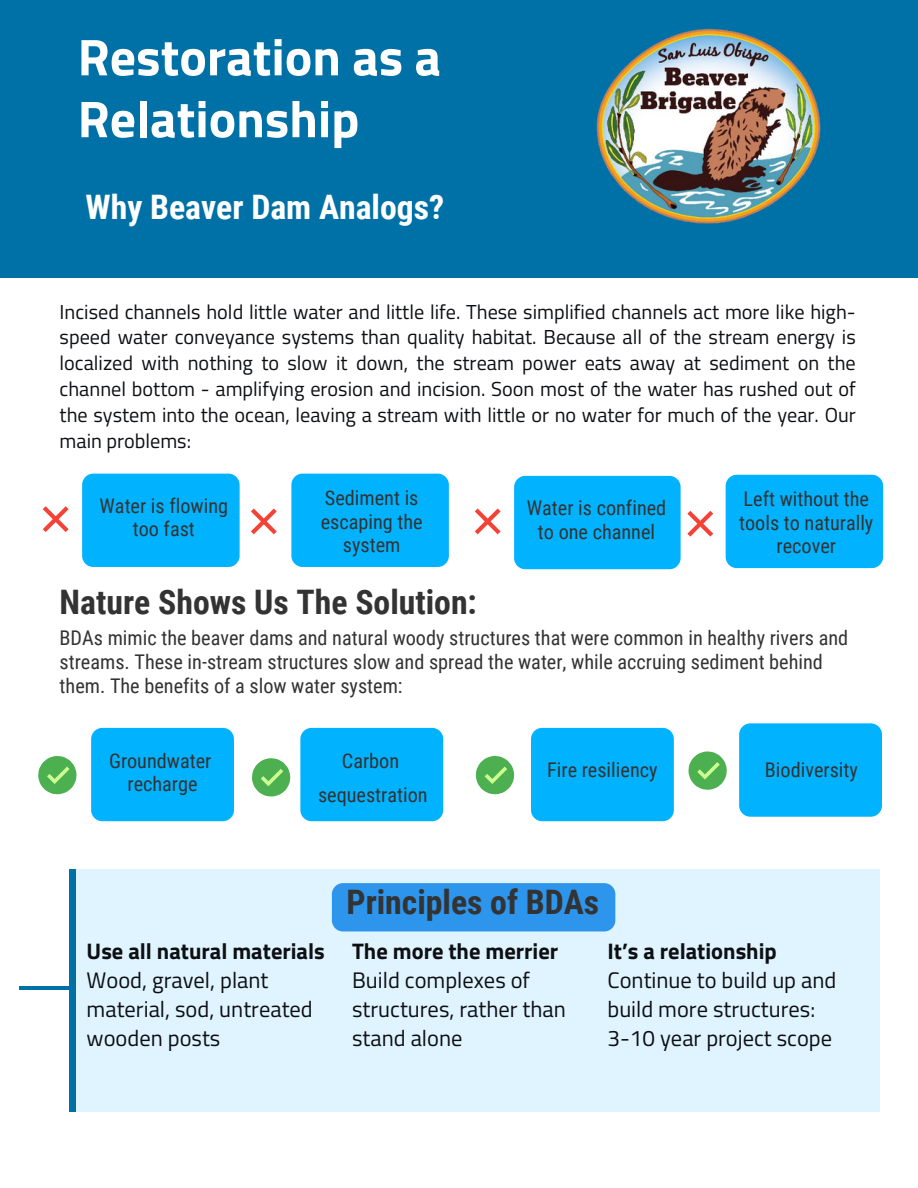
<style>
.page{position:relative;width:918px;height:1188px;background:#fff}
.page>*{position:absolute;margin:0;border:0;box-sizing:border-box;transform-origin:0 0}
.t1{font:700 51.75px/61.8px "Titillium Web";color:#fff}
.t2{font:700 33.75px "Roboto Condensed";color:#333}
.t3{font:700 33.75px "Roboto Condensed";color:#fff}
.t4{font:22.5px/29.2px "Titillium Web";color:#0d0f12}
.t5{font:20.25px/25.8px "Titillium Web";color:#0d0f12;text-align:justify}
.t6{font:20.25px/23.7px "Roboto Condensed";color:#333;text-align:center}
.s1{font-weight:700}
</style>
<div class="page">
<div style="left:91px;top:728px;width:143px;height:93px;background:#01b3ff"></div>
<svg style="left:38px;top:756px;width:38px;height:38px"></svg>
<div style="left:291px;top:474px;width:158px;height:93px;background:#01b3ff"></div>
<div style="left:82px;top:474px;width:158px;height:93px;background:#01b3ff"></div>
<svg style="left:43px;top:506px;width:26px;height:26px"></svg>
<svg style="left:251px;top:508px;width:26px;height:26px"></svg>
<div style="left:300px;top:728px;width:143px;height:93px;background:#01b3ff"></div>
<svg style="left:252px;top:758px;width:38px;height:38px"></svg>
<svg style="left:476px;top:756px;width:38px;height:38px"></svg>
<div style="left:0;top:0;width:918px;height:278px;background:#0071a6"></div>
<hr style="left:19px;top:987px;width:56px;height:3px;background:#0071a6">
<div style="left:74px;top:870px;width:806px;height:241px;background:#dff4ff"></div>
<div style="left:70px;top:870px;width:5px;height:241px;background:#0071a6"></div>
<div style="left:332px;top:883px;width:283px;height:48px;background:#2d95ec"></div>
<div style="left:514px;top:476px;width:167px;height:93px;background:#01b3ff"></div>
<svg style="left:475px;top:508px;width:26px;height:26px"></svg>
<div style="left:726px;top:475px;width:157px;height:93px;background:#01b3ff"></div>
<svg style="left:687px;top:511px;width:26px;height:26px"></svg>
<div style="left:739px;top:723px;width:143px;height:94px;background:#01b3ff"></div>
<div style="left:531px;top:728px;width:143px;height:93px;background:#01b3ff"></div>
<svg style="left:688px;top:751px;width:39px;height:39px"></svg>
<img style="left:596px;top:28px;width:225px;height:196px">
<p class="t1" style="left:78px;top:25px;width:365px">Restoration as a<br>Relationship</p>
<p class="t3" style="left:86px;top:188px;width:360px">Why Beaver Dam Analogs?</p>
<h2 class="t5" style="left:60px;top:298px;width:798px">Incised channels hold little water and little life. These simplified channels act more like high&shy;speed water conveyance systems than quality habitat. Because all of the stream energy is localized with nothing to slow it down, the stream power eats away at sediment on the channel bottom - amplifying erosion and incision. Soon most of the water has rushed out of the system into the ocean, leaving a stream with little or no water for much of the year. Our main problems:</h2>
<p class="t6" style="left:100px;top:494px;width:130px">Water is flowing too fast</p>
<p class="t6" style="left:321px;top:486px;width:103px">Sediment is escaping the system</p>
<p class="t6" style="left:527px;top:496px;width:141px">Water is confined to one channel</p>
<h3 class="t6" style="left:739px;top:487px;width:136px">Left without the tools to naturally recover</h3>
<p class="t2" style="left:60px;top:583px;width:419px">Nature Shows Us The Solution:</p>
<p class="t6" style="left:60px;top:627px;width:790px;text-align:left">BDAs mimic the beaver dams and natural woody structures that were common in healthy rivers and streams. These in-stream structures slow and spread the water, while accruing sediment behind them. The benefits of a slow water system:</p>
<p class="t6" style="left:109px;top:749px;width:104px">Groundwater</p>
<p class="t6" style="left:342px;top:749px;width:59px">Carbon</p>
<p class="t6" style="left:318px;top:783px;width:111px">sequestration</p>
<h3 class="t6" style="left:128px;top:772px;width:72px">recharge</h3>
<p class="t6" style="left:547px;top:758px;width:112px">Fire resiliency</p>
<h3 class="t6" style="left:765px;top:758px;width:95px">Biodiversity</h3>
<p class="t2" style="left:346px;top:883px;width:254px">Principles of BDAs</p>
<p class="t4" style="left:87px;top:936px;width:240px"><span class="s1">Use all natural materials<br></span>Wood, gravel, plant material, sod, untreated wooden posts</p>
<p class="t4" style="left:352px;top:936px;width:215px"><span class="s1">The more the merrier<br></span>Build complexes of structures, rather than stand alone</p>
<p class="t4" style="left:608px;top:936px;width:230px"><span class="s1">It’s a relationship<br></span>Continue to build up and build more structures:<br>3-10 year project scope</p>
</div>
